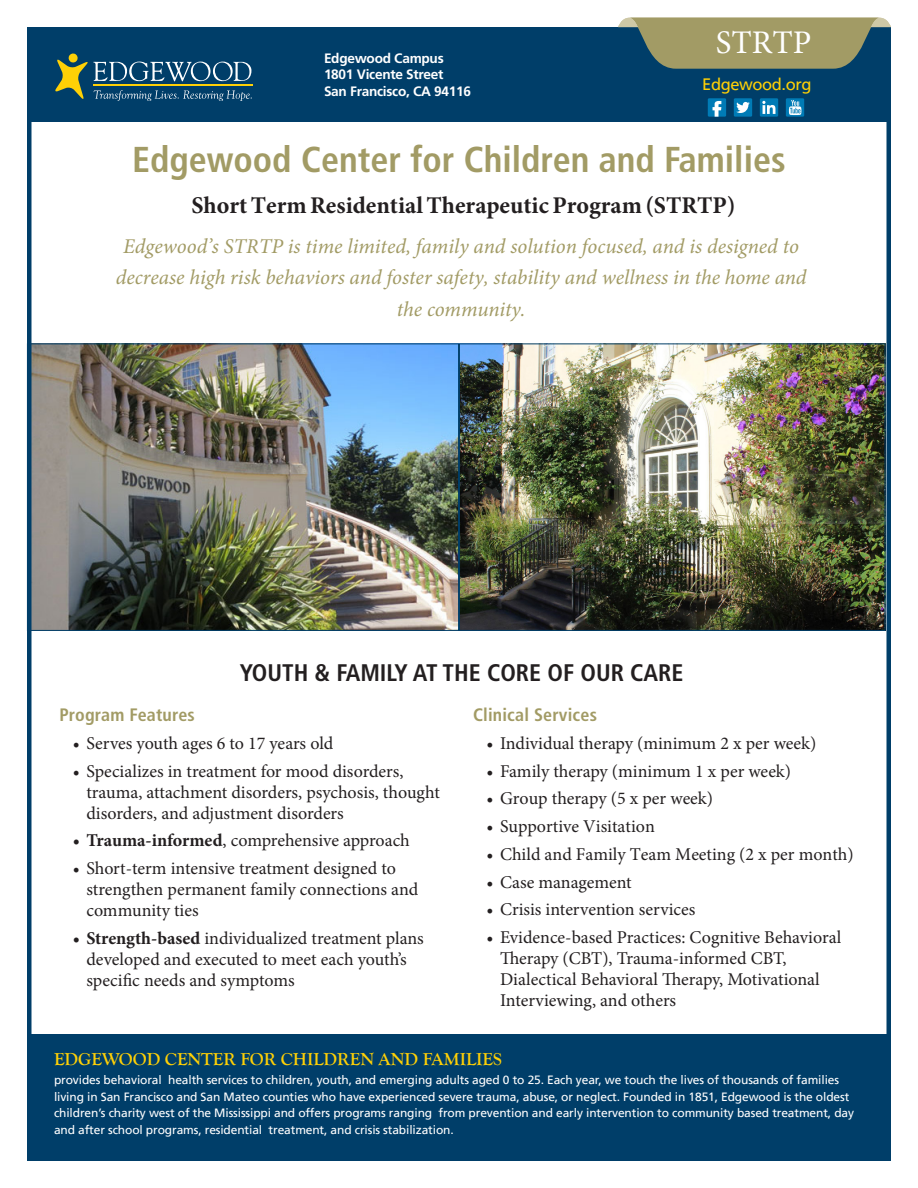
<style>
.page{position:relative;width:918px;height:1188px;background:#fff}
.page>*{position:absolute;margin:0;border:0;box-sizing:border-box;transform-origin:0 0}
.t1{font:700 condensed 36px "Frutiger LT Std";color:#a29b65}
.t2{font:33px "Minion Pro";color:#fff}
.t3{font:700 30px "Minion Pro";letter-spacing:-.005em;color:#fff}
.t4{font:700 24px "Minion Pro";color:#231f20}
.t5{font:700 condensed 24px "Frutiger LT Std";color:#231f20}
.t6{font:italic 21px/31.3px "Minion Pro";color:#a29b65;text-align:center}
.t7{font:18px/21px "Minion Pro";color:#231f20}
.t8{font:700 18px "Goudy Old Style T";color:#fed006}
.SAYFE_Header{font:700 condensed 18px "Frutiger LT Std";letter-spacing:.01em;color:#a29b65}
.t9{font:16.5px "Frutiger LT";letter-spacing:-.025em;color:#fed006}
.t10{font:700 13.65px "Frutiger LT Std";letter-spacing:-.02em;color:#fff}
.t11{font:12px/16.5px "Frutiger LT";letter-spacing:-.01em;color:#fff}
.s1{font-weight:700}
</style>
<div class="page">
<img style="left:32px;top:345px;width:852px;height:284px">
<div style="left:459px;top:343px;width:427px;height:288px;border:1px solid #003e69"></div>
<div style="left:27px;top:1035px;width:864px;height:126px;background:#003e69"></div>
<div style="left:27px;top:27px;width:864px;height:95px;background:#003e69"></div>
<svg style="left:55px;top:53px;width:197px;height:48px"></svg>
<div style="left:760px;top:98px;width:18px;height:19px;background:#007bb6"></div>
<svg style="left:762px;top:101px;width:13px;height:13px"></svg>
<div style="left:786px;top:98px;width:18px;height:19px;background:#007bb6"></div>
<div style="left:734px;top:98px;width:18px;height:19px;background:#007bb6"></div>
<svg style="left:736px;top:102px;width:14px;height:11px"></svg>
<div style="left:708px;top:98px;width:18px;height:19px;background:#007bb6"></div>
<svg style="left:713px;top:101px;width:8px;height:16px"></svg>
<svg style="left:789px;top:100px;width:12px;height:15px"></svg>
<svg style="left:618px;top:18px;width:273px;height:51px"></svg>
<p class="t10" style="left:324px;top:50px;width:121px">Edgewood Campus</p>
<p class="t10" style="left:324px;top:67px;width:121px">1801 Vicente Street</p>
<p class="t10" style="left:324px;top:83px;width:149px">San Francisco, CA 94116</p>
<p class="t3" style="left:712px;top:20px;width:92px">STRTP</p>
<p class="t9" style="left:702px;top:74px;width:111px">Edgewood.org</p>
<h2 class="t2" style="left:716px;top:20px;width:97px">STRTP</h2>
<p class="t1" style="left:132px;top:138px;width:655px">Edgewood Center for Children and Families</p>
<p class="t4" style="left:192px;top:188px;width:545px">Short Term Residential Therapeutic Program (STRTP)</p>
<p class="t6" style="left:116px;top:231px;width:692px">Edgewood’s STRTP is time limited, family and solution focused, and is designed to decrease high risk behaviors and foster safety, stability and wellness in the home and the community.</p>
<p class="t5" style="left:240px;top:658px;width:445px">YOUTH &amp; FAMILY AT THE CORE OF OUR CARE</p>
<p class="SAYFE_Header" style="left:59px;top:704px;width:137px">Program Features</p>
<p class="t7" style="left:73px;top:733px;width:262px">• Serves youth ages 6 to 17 years old</p>
<p class="t7" style="left:86px;top:760px;width:355px;text-indent:-14px">• Specializes in treatment for mood disorders, trauma, attachment disorders, psychosis, thought disorders, and adjustment disorders</p>
<p class="t7" style="left:73px;top:830px;width:338px"><span class="s1">• Trauma-informed</span>, comprehensive approach</p>
<p class="t7" style="left:86px;top:858px;width:333px;text-indent:-14px">• Short-term intensive treatment designed to strengthen permanent family connections and community ties</p>
<p class="t7" style="left:86px;top:928px;width:339px;text-indent:-14px"><span class="s1">• Strength-based</span> individualized treatment plans developed and executed to meet each youth’s specific needs and symptoms</p>
<p class="SAYFE_Header" style="left:473px;top:704px;width:125px">Clinical Services</p>
<p class="t7" style="left:487px;top:733px;width:331px">• Individual therapy (minimum 2 x per week)</p>
<p class="t7" style="left:487px;top:760px;width:306px">• Family therapy (minimum 1 x per week)</p>
<p class="t7" style="left:487px;top:788px;width:228px">• Group therapy (5 x per week)</p>
<p class="t7" style="left:487px;top:816px;width:170px">• Supportive Visitation</p>
<p class="t7" style="left:487px;top:843px;width:369px">• Child and Family Team Meeting (2 x per month)</p>
<p class="t7" style="left:487px;top:871px;width:147px">• Case management</p>
<p class="t7" style="left:487px;top:899px;width:210px">• Crisis intervention services</p>
<p class="t7" style="left:500px;top:927px;width:343px;text-indent:-14px">• Evidence-based Practices: Cognitive Behavioral Therapy (CBT), Trauma-informed CBT, Dialectical Behavioral Therapy, Motivational Interviewing, and others</p>
<p class="t8" style="left:54px;top:1049px;width:450px">EDGEWOOD CENTER FOR CHILDREN AND FAMILIES</p>
<p class="t11" style="left:54px;top:1072px;width:802px">provides behavioral health services to children, youth, and emerging adults aged 0 to 25. Each year, we touch the lives of thousands of families living in San Francisco and San Mateo counties who have experienced severe trauma, abuse, or neglect. Founded in 1851, Edgewood is the oldest children’s charity west of the Mississippi and offers programs ranging from prevention and early intervention to community based treatment, day and after school programs, residential treatment, and crisis stabilization.</p>
</div>
